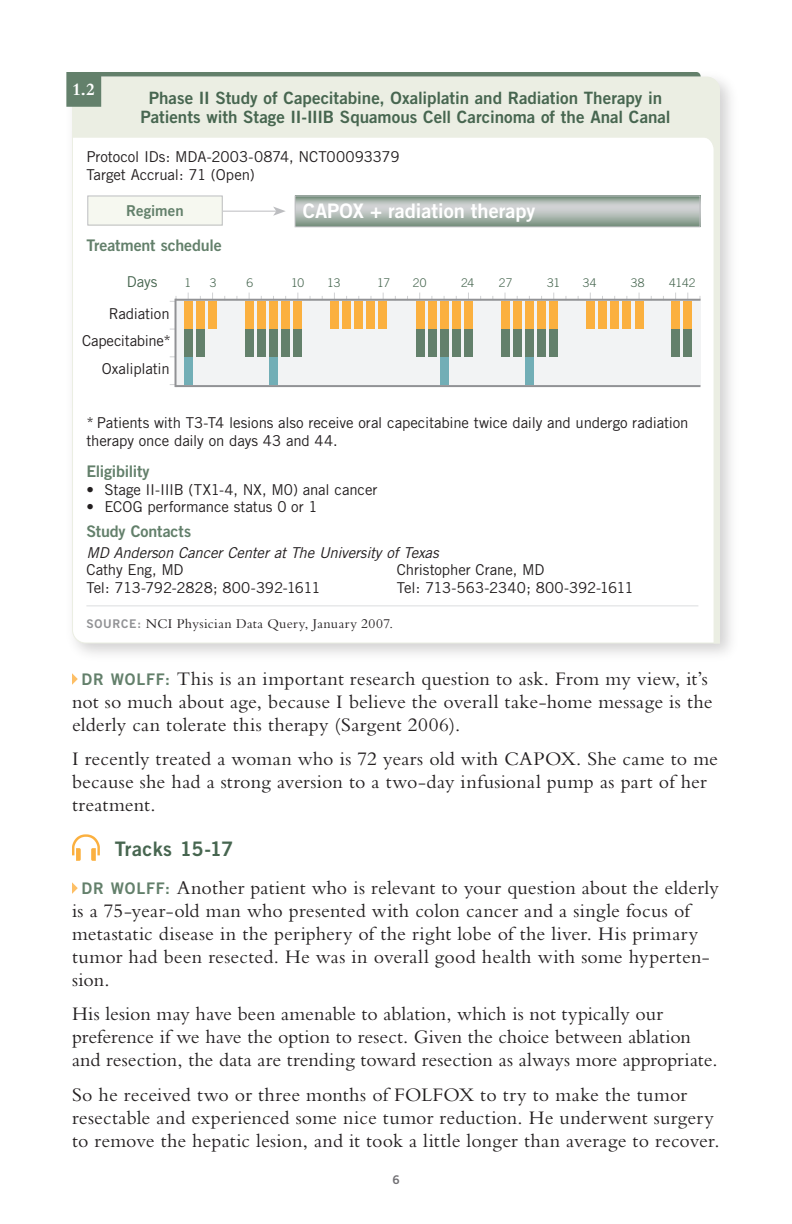
<style>
.page{position:relative;width:792px;height:1224px;background:#fff}
.page>*{position:absolute;margin:0;border:0;box-sizing:border-box;transform-origin:0 0}
.t1{font:20px/23px "Bembo RTP Std";letter-spacing:.01em;color:#231f20}
.t2{font:20px "Trade Gothic LT Std Bd 2";color:#fff}
.t3{font:20px "Trade Gothic LT Std Bd 2";letter-spacing:.005em;color:#476650}
.t4{font:700 18px "Bembo RTP Std";color:#fff}
.t5{font:17px/19px "Trade Gothic LT Std Bd 2";color:#476650;text-align:center}
.t6{font:16px "Trade Gothic LT Std Bd 2";letter-spacing:-.01em;color:#63806b}
.t7{font:15px/18px "Trade Gothic LT Std";letter-spacing:-.01em;color:#231f20}
.t8{font:italic 15px "Trade Gothic LT Std";letter-spacing:-.01em;color:#231f20}
.t9{font:15px "Trade Gothic LT Std Bd 2";color:#63806b}
.t10{font:15px "Trade Gothic LT Std";color:#476650}
.t11{font:14px "Bembo RTP Std";letter-spacing:.03em;color:#231f20}
.t12{font:300 12px "Trade Gothic LT Std";color:#476650}
.t13{font:12px "Trade Gothic LT Std Bd 2";color:#717074}
.s1{font-family:"Trade Gothic LT Std Bd 2";font-size:12px;color:#919295}
.s2{font-family:"Trade Gothic LT Std Bd 2";font-size:16px;color:#63806b}
</style>
<div class="page">
<div style="left:63px;top:68px;width:677px;height:596px;background:#231f20;opacity:.2"></div>
<svg style="left:72px;top:76px;width:648px;height:567px"></svg>
<svg style="left:66px;top:72px;width:635px;height:35px;background:#d3dace"></svg>
<div style="left:176px;top:299px;width:525px;height:87px;background:#f2f3f4"></div>
<hr style="left:176px;top:385px;width:524px;height:2px;background:#919295">
<svg style="left:170px;top:296px;width:7px;height:6px"></svg>
<hr style="left:176px;top:299px;width:524px;height:2px;background:#919295">
<hr style="left:175px;top:299px;width:2px;height:88px;background:#919295">
<svg style="left:297px;top:197px;width:402px;height:28px;background:#adb8b1"></svg>
<svg style="left:72px;top:673px;width:6px;height:12px"></svg>
<svg style="left:72px;top:834px;width:28px;height:27px"></svg>
<svg style="left:72px;top:882px;width:6px;height:12px"></svg>
<hr style="left:86px;top:605px;width:612px;height:1px;background:#dcdddf">
<div style="left:184px;top:329px;width:9px;height:28px;background:#63806b"></div>
<div style="left:184px;top:301px;width:9px;height:28px;background:#fbb03f"></div>
<div style="left:184px;top:357px;width:9px;height:28px;background:#72aeb6"></div>
<div style="left:245px;top:301px;width:9px;height:28px;background:#fbb03f"></div>
<div style="left:269px;top:357px;width:9px;height:28px;background:#72aeb6"></div>
<hr style="left:218px;top:211px;width:58px;height:1px;background:#bcbdc0">
<svg style="left:273px;top:207px;width:13px;height:9px"></svg>
<div style="left:88px;top:196px;width:134px;height:29px;background:#f6f8f0"></div>
<div style="left:87px;top:195px;width:136px;height:31px;border:1px solid #bcbdc0"></div>
<div style="left:295px;top:195px;width:406px;height:32px;border:1px solid #bcbdc0"></div>
<div style="left:196px;top:301px;width:9px;height:28px;background:#fbb03f"></div>
<div style="left:208px;top:301px;width:9px;height:28px;background:#fbb03f"></div>
<div style="left:257px;top:301px;width:9px;height:28px;background:#fbb03f"></div>
<div style="left:269px;top:301px;width:9px;height:28px;background:#fbb03f"></div>
<div style="left:281px;top:301px;width:9px;height:28px;background:#fbb03f"></div>
<div style="left:293px;top:301px;width:9px;height:28px;background:#fbb03f"></div>
<div style="left:245px;top:329px;width:9px;height:28px;background:#63806b"></div>
<div style="left:257px;top:329px;width:9px;height:28px;background:#63806b"></div>
<div style="left:269px;top:329px;width:9px;height:28px;background:#63806b"></div>
<div style="left:281px;top:329px;width:9px;height:28px;background:#63806b"></div>
<div style="left:293px;top:329px;width:9px;height:28px;background:#63806b"></div>
<div style="left:330px;top:301px;width:9px;height:28px;background:#fbb03f"></div>
<div style="left:342px;top:301px;width:9px;height:28px;background:#fbb03f"></div>
<div style="left:354px;top:301px;width:9px;height:28px;background:#fbb03f"></div>
<div style="left:366px;top:301px;width:9px;height:28px;background:#fbb03f"></div>
<div style="left:378px;top:301px;width:9px;height:28px;background:#fbb03f"></div>
<div style="left:416px;top:301px;width:9px;height:28px;background:#fbb03f"></div>
<div style="left:440px;top:357px;width:9px;height:28px;background:#72aeb6"></div>
<div style="left:428px;top:301px;width:9px;height:28px;background:#fbb03f"></div>
<div style="left:440px;top:301px;width:9px;height:28px;background:#fbb03f"></div>
<div style="left:452px;top:301px;width:9px;height:28px;background:#fbb03f"></div>
<div style="left:464px;top:301px;width:9px;height:28px;background:#fbb03f"></div>
<div style="left:416px;top:329px;width:9px;height:28px;background:#63806b"></div>
<div style="left:428px;top:329px;width:9px;height:28px;background:#63806b"></div>
<div style="left:440px;top:329px;width:9px;height:28px;background:#63806b"></div>
<div style="left:452px;top:329px;width:9px;height:28px;background:#63806b"></div>
<div style="left:464px;top:329px;width:9px;height:28px;background:#63806b"></div>
<div style="left:501px;top:301px;width:9px;height:28px;background:#fbb03f"></div>
<div style="left:525px;top:357px;width:9px;height:28px;background:#72aeb6"></div>
<div style="left:513px;top:301px;width:9px;height:28px;background:#fbb03f"></div>
<div style="left:525px;top:301px;width:9px;height:28px;background:#fbb03f"></div>
<div style="left:537px;top:301px;width:9px;height:28px;background:#fbb03f"></div>
<div style="left:549px;top:301px;width:9px;height:28px;background:#fbb03f"></div>
<div style="left:501px;top:329px;width:9px;height:28px;background:#63806b"></div>
<div style="left:513px;top:329px;width:9px;height:28px;background:#63806b"></div>
<div style="left:525px;top:329px;width:9px;height:28px;background:#63806b"></div>
<div style="left:537px;top:329px;width:9px;height:28px;background:#63806b"></div>
<div style="left:549px;top:329px;width:9px;height:28px;background:#63806b"></div>
<div style="left:586px;top:301px;width:9px;height:28px;background:#fbb03f"></div>
<div style="left:598px;top:301px;width:9px;height:28px;background:#fbb03f"></div>
<div style="left:610px;top:301px;width:9px;height:28px;background:#fbb03f"></div>
<div style="left:622px;top:301px;width:9px;height:28px;background:#fbb03f"></div>
<div style="left:635px;top:301px;width:9px;height:28px;background:#fbb03f"></div>
<div style="left:671px;top:301px;width:9px;height:28px;background:#fbb03f"></div>
<div style="left:683px;top:301px;width:9px;height:28px;background:#fbb03f"></div>
<div style="left:671px;top:329px;width:9px;height:28px;background:#63806b"></div>
<div style="left:683px;top:329px;width:9px;height:28px;background:#63806b"></div>
<div style="left:196px;top:329px;width:9px;height:28px;background:#63806b"></div>
<p class="t4" style="left:72px;top:80px;width:25px">1.2</p>
<p class="t5" style="left:140px;top:88px;width:532px">Phase II Study of Capecitabine, Oxaliplatin and Radiation Therapy in<br>Patients with Stage II-IIIB Squamous Cell Carcinoma of the Anal Canal</p>
<p class="t7" style="left:86px;top:148px;width:315px">Protocol IDs: MDA-2003-0874, NCT00093379<br>Target Accrual: 71 (Open)</p>
<p class="t9" style="left:126px;top:201px;width:59px">Regimen</p>
<p class="t2" style="left:303px;top:199px;width:234px">CAPOX + radiation therapy</p>
<p class="t6" style="left:86px;top:236px;width:137px">Treatment schedule</p>
<p class="t10" style="left:127px;top:273px;width:32px">Days</p>
<p class="t7" style="left:82px;top:299px;width:90px;line-height:27.8px;text-align:right">Radiation<br>Capecitabine*<br>Oxaliplatin</p>
<p class="t12" style="left:184px;top:276px;width:8px">1</p>
<p class="t12" style="left:210px;top:276px;width:8px">3</p>
<p class="t12" style="left:246px;top:276px;width:8px">6</p>
<p class="t12" style="left:291px;top:276px;width:15px">10</p>
<p class="t12" style="left:327px;top:276px;width:15px">13</p>
<p class="t12" style="left:377px;top:276px;width:14px">17</p>
<p class="t12" style="left:413px;top:276px;width:15px">20</p>
<p class="t12" style="left:461px;top:276px;width:15px">24</p>
<p class="t12" style="left:499px;top:276px;width:15px">27</p>
<p class="t12" style="left:547px;top:276px;width:15px">31</p>
<p class="t12" style="left:583px;top:276px;width:15px">34</p>
<p class="t12" style="left:631px;top:276px;width:15px">38</p>
<p class="t12" style="left:669px;top:276px;width:28px">41 42</p>
<p class="t7" style="left:86px;top:414px;width:604px">* Patients with T3-T4 lesions also receive oral capecitabine twice daily and undergo radiation therapy once daily on days 43 and 44.</p>
<p class="t6" style="left:86px;top:461px;width:65px">Eligibility</p>
<p class="t7" style="left:86px;top:480px;width:293px">• Stage II-IIIB (TX1-4, NX, M0) anal cancer</p>
<p class="t7" style="left:86px;top:498px;width:233px">• ECOG performance status 0 or 1</p>
<p class="t6" style="left:86px;top:522px;width:106px">Study Contacts</p>
<p class="t8" style="left:86px;top:544px;width:354px">MD Anderson Cancer Center at The University of Texas</p>
<p class="t7" style="left:86px;top:561px;width:236px">Cathy Eng, MD<br>Tel: 713-792-2828; 800-392-1611</p>
<p class="t7" style="left:397px;top:561px;width:238px">Christopher Crane, MD<br>Tel: 713-563-2340; 800-392-1611</p>
<p class="t11" style="left:86px;top:615px;width:308px"><span class="s1">SOURCE:</span> NCI Physician Data Query, January 2007.</p>
<p class="t1" style="left:72px;top:667px;width:642px;text-indent:10px"><span class="s2">DR WOLFF:</span> This is an important research question to ask. From my view, it’s not so much about age, because I believe the overall take-home message is the elderly can tolerate this therapy (Sargent 2006).</p>
<p class="t1" style="left:72px;top:747px;width:648px">I recently treated a woman who is 72 years old with CAPOX. She came to me because she had a strong aversion to a two-day infusional pump as part of her treatment.</p>
<p class="t3" style="left:115px;top:837px;width:120px">Tracks 15-17</p>
<p class="t1" style="left:72px;top:876px;width:648px;text-indent:10px"><span class="s2">DR WOLFF:</span> Another patient who is relevant to your question about the elderly is a 75-year-old man who presented with colon cancer and a single focus of metastatic disease in the periphery of the right lobe of the liver. His primary tumor had been resected. He was in overall good health with some hyperten&shy;sion.</p>
<p class="t1" style="left:72px;top:1002px;width:647px">His lesion may have been amenable to ablation, which is not typically our preference if we have the option to resect. Given the choice between ablation and resection, the data are trending toward resection as always more appropriate.</p>
<p class="t1" style="left:72px;top:1083px;width:649px">So he received two or three months of FOLFOX to try to make the tumor resectable and experienced some nice tumor reduction. He underwent surgery to remove the hepatic lesion, and it took a little longer than average to recover.</p>
<p class="t13" style="left:392px;top:1172px;width:9px">6</p>
</div>
